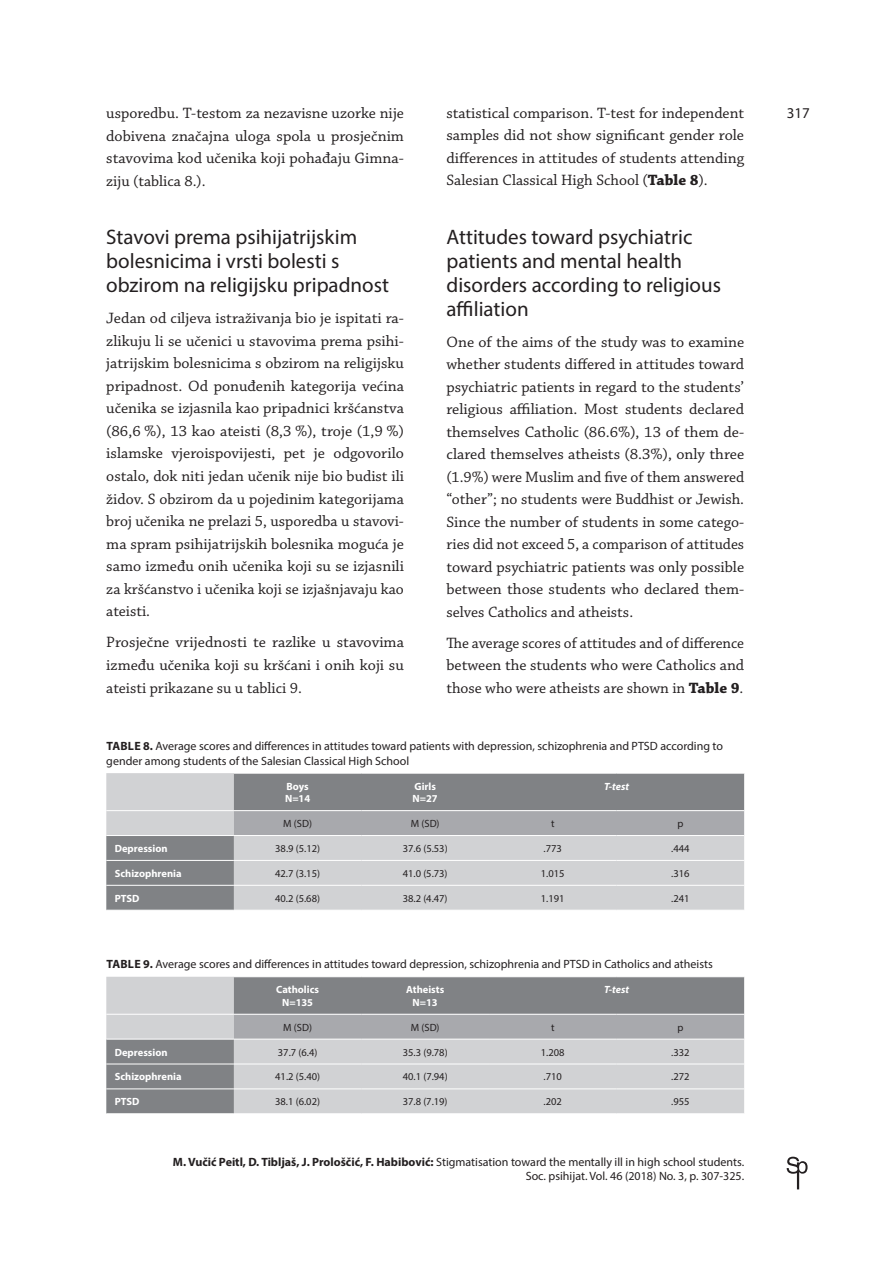
<style>
.page{position:relative;width:893px;height:1263px;background:#fff}
.page>*{position:absolute;margin:0;border:0;box-sizing:border-box;transform-origin:0 0}
.t1{font:21px/24px "Myriad Pro";color:#231f20}
.t2{font:15.75px/22.5px "Chaparral Pro";color:#231f20;text-align:justify}
.t3{font:15px "Myriad Pro";color:#231f20}
.t4{font:12px/14.4px "Myriad Pro";color:#231f20;text-align:right}
.t5{font:10.5px "Myriad Pro";color:#231f20}
.t6{font:700 10.5px/12.6px "Myriad Pro";color:#fff}
.t7{font:italic 700 10.5px "Myriad Pro";color:#fff}
.s1{font-weight:700}
</style>
<div class="page">
<svg style="left:787px;top:1157px;width:21px;height:32px"></svg>
<svg style="left:106px;top:773px;width:638px;height:137px;background:#b2b3b6"></svg>
<div style="left:234px;top:811px;width:510px;height:24px;background:#a8a9ad"></div>
<hr style="left:106px;top:810px;width:128px;height:1px;background:#fff">
<hr style="left:106px;top:860px;width:128px;height:1px;background:#fff">
<hr style="left:234px;top:860px;width:127px;height:1px;background:#fff">
<hr style="left:361px;top:860px;width:128px;height:1px;background:#fff">
<hr style="left:489px;top:860px;width:128px;height:1px;background:#fff">
<hr style="left:617px;top:860px;width:127px;height:1px;background:#fff">
<hr style="left:106px;top:885px;width:128px;height:1px;background:#fff">
<hr style="left:234px;top:885px;width:127px;height:1px;background:#fff">
<hr style="left:361px;top:885px;width:128px;height:1px;background:#fff">
<hr style="left:489px;top:885px;width:128px;height:1px;background:#fff">
<hr style="left:617px;top:885px;width:127px;height:1px;background:#fff">
<hr style="left:234px;top:773px;width:127px;height:1px;background:#fff">
<hr style="left:361px;top:773px;width:128px;height:1px;background:#fff">
<hr style="left:489px;top:773px;width:128px;height:1px;background:#fff">
<hr style="left:617px;top:773px;width:127px;height:1px;background:#fff">
<hr style="left:234px;top:810px;width:127px;height:1px;background:#fff">
<hr style="left:361px;top:810px;width:128px;height:1px;background:#fff">
<hr style="left:489px;top:810px;width:128px;height:1px;background:#fff">
<hr style="left:617px;top:810px;width:127px;height:1px;background:#fff">
<hr style="left:234px;top:835px;width:127px;height:1px;background:#fff">
<hr style="left:361px;top:835px;width:128px;height:1px;background:#fff">
<hr style="left:489px;top:835px;width:128px;height:1px;background:#fff">
<hr style="left:617px;top:835px;width:127px;height:1px;background:#fff">
<hr style="left:106px;top:835px;width:128px;height:1px;background:#fff">
<svg style="left:106px;top:977px;width:638px;height:136px;background:#b2b3b6"></svg>
<div style="left:234px;top:1015px;width:510px;height:24px;background:#a8a9ad"></div>
<hr style="left:106px;top:1014px;width:128px;height:1px;background:#fff">
<hr style="left:106px;top:1064px;width:128px;height:1px;background:#fff">
<hr style="left:234px;top:1064px;width:127px;height:1px;background:#fff">
<hr style="left:361px;top:1064px;width:128px;height:1px;background:#fff">
<hr style="left:489px;top:1064px;width:128px;height:1px;background:#fff">
<hr style="left:617px;top:1064px;width:127px;height:1px;background:#fff">
<hr style="left:106px;top:1088px;width:128px;height:1px;background:#fff">
<hr style="left:234px;top:1088px;width:127px;height:1px;background:#fff">
<hr style="left:361px;top:1088px;width:128px;height:1px;background:#fff">
<hr style="left:489px;top:1088px;width:128px;height:1px;background:#fff">
<hr style="left:617px;top:1088px;width:127px;height:1px;background:#fff">
<hr style="left:106px;top:1039px;width:128px;height:1px;background:#fff">
<hr style="left:234px;top:1014px;width:127px;height:1px;background:#fff">
<hr style="left:361px;top:1014px;width:128px;height:1px;background:#fff">
<hr style="left:489px;top:1014px;width:128px;height:1px;background:#fff">
<hr style="left:617px;top:1014px;width:127px;height:1px;background:#fff">
<hr style="left:234px;top:1039px;width:127px;height:1px;background:#fff">
<hr style="left:361px;top:1039px;width:128px;height:1px;background:#fff">
<hr style="left:489px;top:1039px;width:128px;height:1px;background:#fff">
<hr style="left:617px;top:1039px;width:127px;height:1px;background:#fff">
<p class="t2" style="left:106px;top:102px;width:299px">usporedbu. T-testom za nezavisne uzorke nije dobivena značajna uloga spola u prosječnim stavovima kod učenika koji pohađaju Gimna&shy;ziju (tablica 8.).</p>
<h1 class="t1" style="left:106px;top:224px;width:284px">Stavovi prema psihijatrijskim bolesnicima i vrsti bolesti s obzirom na religijsku pripadnost</h1>
<p class="t2" style="left:106px;top:307px;width:299px">Jedan od ciljeva istraživanja bio je ispitati ra&shy;zlikuju li se učenici u stavovima prema psihi&shy;jatrijskim bolesnicima s obzirom na religijsku pripadnost. Od ponuđenih kategorija većina učenika se izjasnila kao pripadnici kršćanstva (86,6 %), 13 kao ateisti (8,3 %), troje (1,9 %) islamske vjeroispovijesti, pet je odgovorilo ostalo, dok niti jedan učenik nije bio budist ili židov. S obzirom da u pojedinim kategorijama broj učenika ne prelazi 5, usporedba u stavovi&shy;ma spram psihijatrijskih bolesnika moguća je samo između onih učenika koji su se izjasnili za kršćanstvo i učenika koji se izjašnjavaju kao ateisti.</p>
<p class="t2" style="left:106px;top:632px;width:299px">Prosječne vrijednosti te razlike u stavovima između učenika koji su kršćani i onih koji su ateisti prikazane su u tablici 9.</p>
<p class="t2" style="left:446px;top:102px;width:299px">statistical comparison. T-test for independent samples did not show significant gender role differences in attitudes of students attending Salesian Classical High School (<span class="s1">Table 8</span>).</p>
<h1 class="t1" style="left:446px;top:224px;width:276px">Attitudes toward psychiatric patients and mental health disorders according to religious affiliation</h1>
<p class="t2" style="left:446px;top:331px;width:299px">One of the aims of the study was to examine whether students differed in attitudes toward psychiatric patients in regard to the students’ religious affiliation. Most students declared themselves Catholic (86.6%), 13 of them de&shy;clared themselves atheists (8.3%), only three (1.9%) were Muslim and five of them answered “other”; no students were Buddhist or Jewish.<br>Since the number of students in some catego&shy;ries did not exceed 5, a comparison of attitudes toward psychiatric patients was only possible between those students who declared them&shy;selves Catholics and atheists.</p>
<p class="t2" style="left:446px;top:632px;width:299px">The average scores of attitudes and of difference between the students who were Catholics and those who were atheists are shown in <span class="s1">Table 9</span>.</p>
<p class="t4" style="left:106px;top:739px;width:618px;text-align:left"><span class="s1">TABLE 8.</span> Average scores and differences in attitudes toward patients with depression, schizophrenia and PTSD according to gender among students of the Salesian Classical High School</p>
<p class="t6" style="left:285px;top:779px;width:27px">Boys<br>N=14</p>
<p class="t6" style="left:413px;top:779px;width:27px">Girls<br>N=27</p>
<p class="t7" style="left:604px;top:779px;width:27px">T-test</p>
<p class="t5" style="left:283px;top:817px;width:30px">M (SD)</p>
<p class="t5" style="left:411px;top:817px;width:30px">M (SD)</p>
<p class="t5" style="left:551px;top:817px;width:5px">t</p>
<p class="t5" style="left:677px;top:817px;width:7px">p</p>
<p class="t6" style="left:115px;top:842px;width:54px">Depression</p>
<p class="t5" style="left:275px;top:842px;width:46px">38.9 (5.12)</p>
<p class="t5" style="left:403px;top:842px;width:46px">37.6 (5.53)</p>
<p class="t5" style="left:544px;top:842px;width:20px">.773</p>
<p class="t5" style="left:671px;top:842px;width:20px">.444</p>
<p class="t6" style="left:115px;top:867px;width:68px">Schizophrenia</p>
<p class="t5" style="left:275px;top:867px;width:46px">42.7 (3.15)</p>
<p class="t5" style="left:403px;top:867px;width:46px">41.0 (5.73)</p>
<p class="t5" style="left:541px;top:867px;width:25px">1.015</p>
<p class="t5" style="left:671px;top:867px;width:20px">.316</p>
<p class="t6" style="left:115px;top:891px;width:26px">PTSD</p>
<p class="t5" style="left:275px;top:892px;width:46px">40.2 (5.68)</p>
<p class="t5" style="left:403px;top:892px;width:46px">38.2 (4.47)</p>
<p class="t5" style="left:541px;top:892px;width:25px">1.191</p>
<p class="t5" style="left:671px;top:892px;width:20px">.241</p>
<p class="t4" style="left:106px;top:957px;width:608px"><span class="s1">TABLE 9.</span> Average scores and differences in attitudes toward depression, schizophrenia and PTSD in Catholics and atheists</p>
<p class="t6" style="left:276px;top:983px;width:44px;text-align:center">Catholics<br>N=135</p>
<p class="t6" style="left:406px;top:983px;width:40px;text-align:center">Atheists<br>N=13</p>
<p class="t7" style="left:604px;top:983px;width:27px">T-test</p>
<p class="t5" style="left:283px;top:1020px;width:30px">M (SD)</p>
<p class="t5" style="left:411px;top:1020px;width:30px">M (SD)</p>
<p class="t5" style="left:551px;top:1020px;width:5px">t</p>
<p class="t5" style="left:677px;top:1020px;width:7px">p</p>
<p class="t6" style="left:115px;top:1045px;width:54px">Depression</p>
<p class="t5" style="left:278px;top:1045px;width:41px">37.7 (6.4)</p>
<p class="t5" style="left:403px;top:1045px;width:46px">35.3 (9.78)</p>
<p class="t5" style="left:541px;top:1045px;width:25px">1.208</p>
<p class="t5" style="left:671px;top:1045px;width:20px">.332</p>
<p class="t6" style="left:115px;top:1070px;width:68px">Schizophrenia</p>
<p class="t5" style="left:275px;top:1070px;width:46px">41.2 (5.40)</p>
<p class="t5" style="left:403px;top:1070px;width:46px">40.1 (7.94)</p>
<p class="t5" style="left:544px;top:1070px;width:20px">.710</p>
<p class="t5" style="left:671px;top:1070px;width:20px">.272</p>
<p class="t6" style="left:115px;top:1095px;width:26px">PTSD</p>
<p class="t5" style="left:275px;top:1095px;width:46px">38.1 (6.02)</p>
<p class="t5" style="left:403px;top:1095px;width:46px">37.8 (7.19)</p>
<p class="t5" style="left:544px;top:1095px;width:20px">.202</p>
<p class="t5" style="left:671px;top:1095px;width:20px">.955</p>
<p class="t4" style="left:173px;top:1154px;width:573px"><span class="s1">M. Vučić Peitl, D. Tibljaš, J. Prološčić, F. Habibović:</span> Stigmatisation toward the mentally ill in high school students.<br>Soc. psihijat. Vol. 46 (2018) No. 3, p. 307-325.</p>
<p class="t3" style="left:787px;top:103px;width:25px">317</p>
</div>
